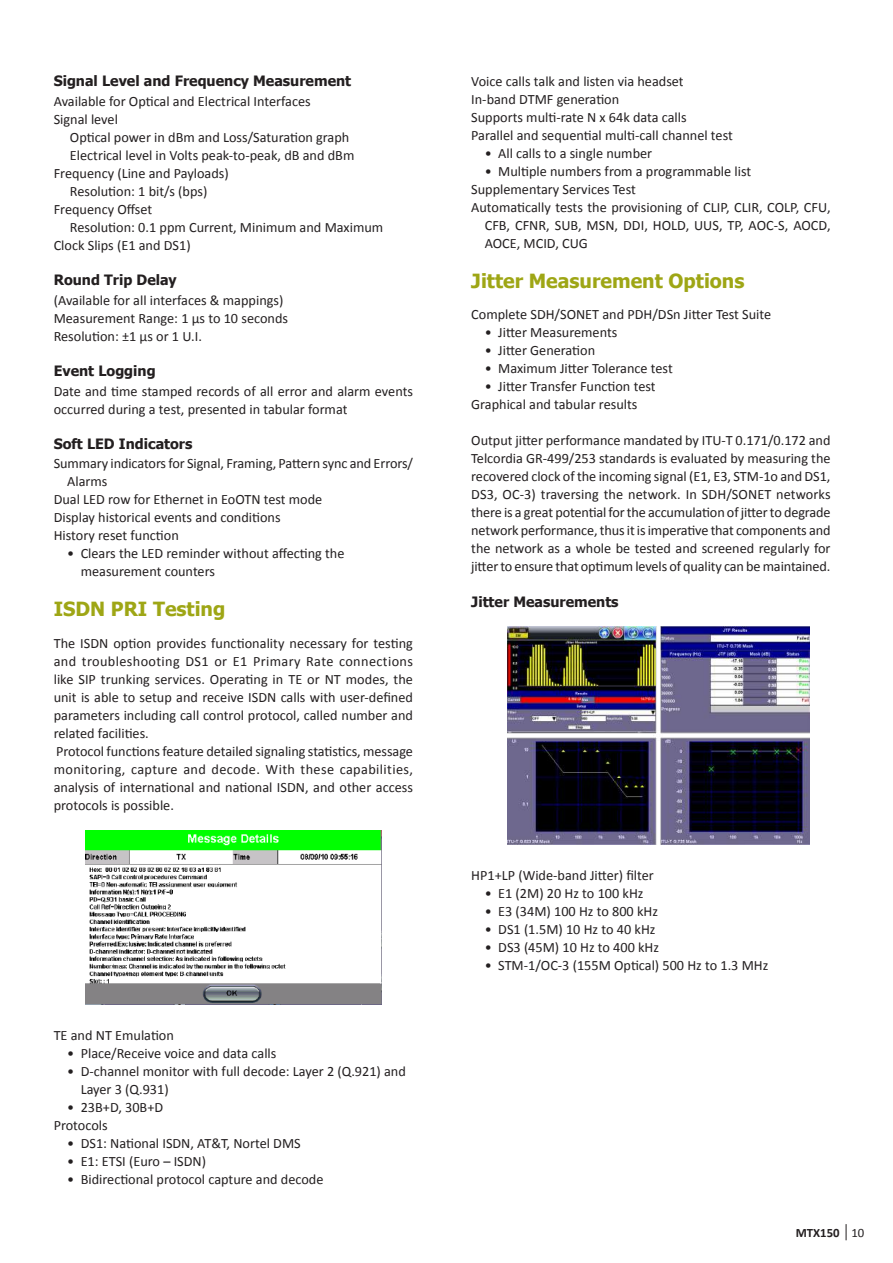
<style>
.page{position:relative;width:893px;height:1263px;background:#fff}
.page>*{position:absolute;margin:0;border:0;box-sizing:border-box;transform-origin:0 0}
.t1{font:700 19.5px "Tahoma";color:#9ea615}
.t2{font:14.25px/18px "Calibri";color:#231f20}
.t3{font:700 14.25px "Tahoma";color:#231f20}
.t4{font:700 12.75px "Calibri";color:#231f20}
.s1{font-weight:400}
</style>
<div class="page">
<svg style="left:846px;top:1224px;width:1px;height:16px"></svg>
<img style="left:85px;top:830px;width:296px;height:174px">
<img style="left:508px;top:626px;width:301px;height:219px">
<p class="t3" style="left:54px;top:71px;width:299px">Signal Level and Frequency Measurement</p>
<p class="t2" style="left:54px;top:92px;width:259px">Available for Optical and Electrical Interfaces<br>Signal level</p>
<p class="t2" style="left:70px;top:128px;width:281px">Optical power in dBm and Loss/Saturation graph</p>
<p class="t2" style="left:70px;top:146px;width:286px">Electrical level in Volts peak-to-peak, dB and dBm</p>
<p class="t2" style="left:54px;top:164px;width:177px">Frequency (Line and Payloads)</p>
<p class="t2" style="left:70px;top:182px;width:139px">Resolution: 1 bit/s (bps)</p>
<p class="t2" style="left:54px;top:200px;width:100px">Frequency Offset</p>
<p class="t2" style="left:70px;top:218px;width:315px">Resolution: 0.1 ppm Current, Minimum and Maximum</p>
<p class="t2" style="left:54px;top:236px;width:138px">Clock Slips (E1 and DS1)</p>
<p class="t3" style="left:54px;top:270px;width:125px">Round Trip Delay</p>
<p class="t2" style="left:54px;top:291px;width:236px">(Available for all interfaces &amp; mappings)<br>Measurement Range: 1 μs to 10 seconds<br>Resolution: ±1 μs or 1 U.I.</p>
<p class="t3" style="left:54px;top:361px;width:103px">Event Logging</p>
<p class="t2" style="left:54px;top:381px;width:361px">Date and time stamped records of all error and alarm events occurred during a test, presented in tabular format</p>
<p class="t3" style="left:54px;top:433px;width:140px">Soft LED Indicators</p>
<p class="t2" style="left:54px;top:454px;width:361px">Summary indicators for Signal, Framing, Pattern sync and Errors/</p>
<p class="t2" style="left:67px;top:472px;width:42px">Alarms</p>
<p class="t2" style="left:54px;top:490px;width:270px">Dual LED row for Ethernet in EoOTN test mode</p>
<p class="t2" style="left:54px;top:508px;width:228px">Display historical events and conditions</p>
<p class="t2" style="left:54px;top:526px;width:127px">History reset function</p>
<p class="t2" style="left:81px;top:544px;width:265px;text-indent:-14px">• Clears the LED reminder without affecting the measurement counters</p>
<h1 class="t1" style="left:54px;top:595px;width:173px">ISDN PRI Testing</h1>
<p class="t2" style="left:54px;top:633px;width:361px">The ISDN option provides functionality necessary for testing and troubleshooting DS1 or E1 Primary Rate connections like SIP trunking services. Operating in TE or NT modes, the unit is able to setup and receive ISDN calls with user-defined parameters including call control protocol, called number and related facilities.<br>Protocol functions feature detailed signaling statistics, message monitoring, capture and decode. With these capabilities, analysis of international and national ISDN, and other access protocols is possible.</p>
<p class="t2" style="left:54px;top:1026px;width:122px">TE and NT Emulation</p>
<p class="t2" style="left:67px;top:1044px;width:211px">• Place/Receive voice and data calls</p>
<p class="t2" style="left:81px;top:1062px;width:327px;text-indent:-14px">• D-channel monitor with full decode: Layer 2 (Q.921) and<br>Layer 3 (Q.931)</p>
<p class="t2" style="left:54px;top:1098px;width:111px;text-indent:14px">• 23B+D, 30B+D<br>Protocols</p>
<p class="t2" style="left:67px;top:1134px;width:235px">• DS1: National ISDN, AT&amp;T, Nortel DMS</p>
<p class="t2" style="left:67px;top:1152px;width:140px">• E1: ETSI (Euro – ISDN)</p>
<p class="t2" style="left:67px;top:1170px;width:258px">• Bidirectional protocol capture and decode</p>
<p class="t2" style="left:471px;top:72px;width:263px">Voice calls talk and listen via headset<br>In-band DTMF generation<br>Supports multi-rate N x 64k data calls<br>Parallel and sequential multi-call channel test</p>
<p class="t2" style="left:485px;top:144px;width:169px">• All calls to a single number</p>
<p class="t2" style="left:485px;top:162px;width:268px">• Multiple numbers from a programmable list</p>
<p class="t2" style="left:471px;top:180px;width:166px">Supplementary Services Test</p>
<p class="t2" style="left:471px;top:198px;width:361px">Automatically tests the provisioning of CLIP, CLIR, COLP, CFU,</p>
<p class="t2" style="left:485px;top:216px;width:347px">CFB, CFNR, SUB, MSN, DDI, HOLD, UUS, TP, AOC-S, AOCD,</p>
<p class="t2" style="left:485px;top:234px;width:105px">AOCE, MCID, CUG</p>
<h1 class="t1" style="left:471px;top:267px;width:275px">Jitter Measurement Options</h1>
<p class="t2" style="left:471px;top:305px;width:301px">Complete SDH/SONET and PDH/DSn Jitter Test Suite</p>
<p class="t2" style="left:485px;top:323px;width:134px">• Jitter Measurements</p>
<p class="t2" style="left:485px;top:341px;width:112px">• Jitter Generation</p>
<p class="t2" style="left:485px;top:359px;width:190px">• Maximum Jitter Tolerance test</p>
<p class="t2" style="left:471px;top:377px;width:186px;text-indent:14px">• Jitter Transfer Function test<br>Graphical and tabular results</p>
<p class="t2" style="left:471px;top:431px;width:361px;text-align:justify">Output jitter performance mandated by ITU-T 0.171/0.172 and Telcordia GR-499/253 standards is evaluated by measuring the recovered clock of the incoming signal (E1, E3, STM-1o and DS1, DS3, OC-3) traversing the network. In SDH/SONET networks there is a great potential for the accumulation of jitter to degrade network performance, thus it is imperative that components and the network as a whole be tested and screened regularly for jitter to ensure that optimum levels of quality can be maintained.</p>
<p class="t3" style="left:471px;top:592px;width:149px">Jitter Measurements</p>
<p class="t2" style="left:471px;top:866px;width:184px">HP1+LP (Wide-band Jitter) filter</p>
<p class="t2" style="left:485px;top:884px;width:160px">• E1 (2M) 20 Hz to 100 kHz</p>
<p class="t2" style="left:485px;top:902px;width:175px">• E3 (34M) 100 Hz to 800 kHz</p>
<p class="t2" style="left:485px;top:920px;width:172px">• DS1 (1.5M) 10 Hz to 40 kHz</p>
<p class="t2" style="left:485px;top:938px;width:176px">• DS3 (45M) 10 Hz to 400 kHz</p>
<p class="t2" style="left:485px;top:956px;width:285px">• STM-1/OC-3 (155M Optical) 500 Hz to 1.3 MHz</p>
<p class="t4" style="left:796px;top:1223px;width:70px">MTX150 <span class="s1">10</span></p>
</div>
